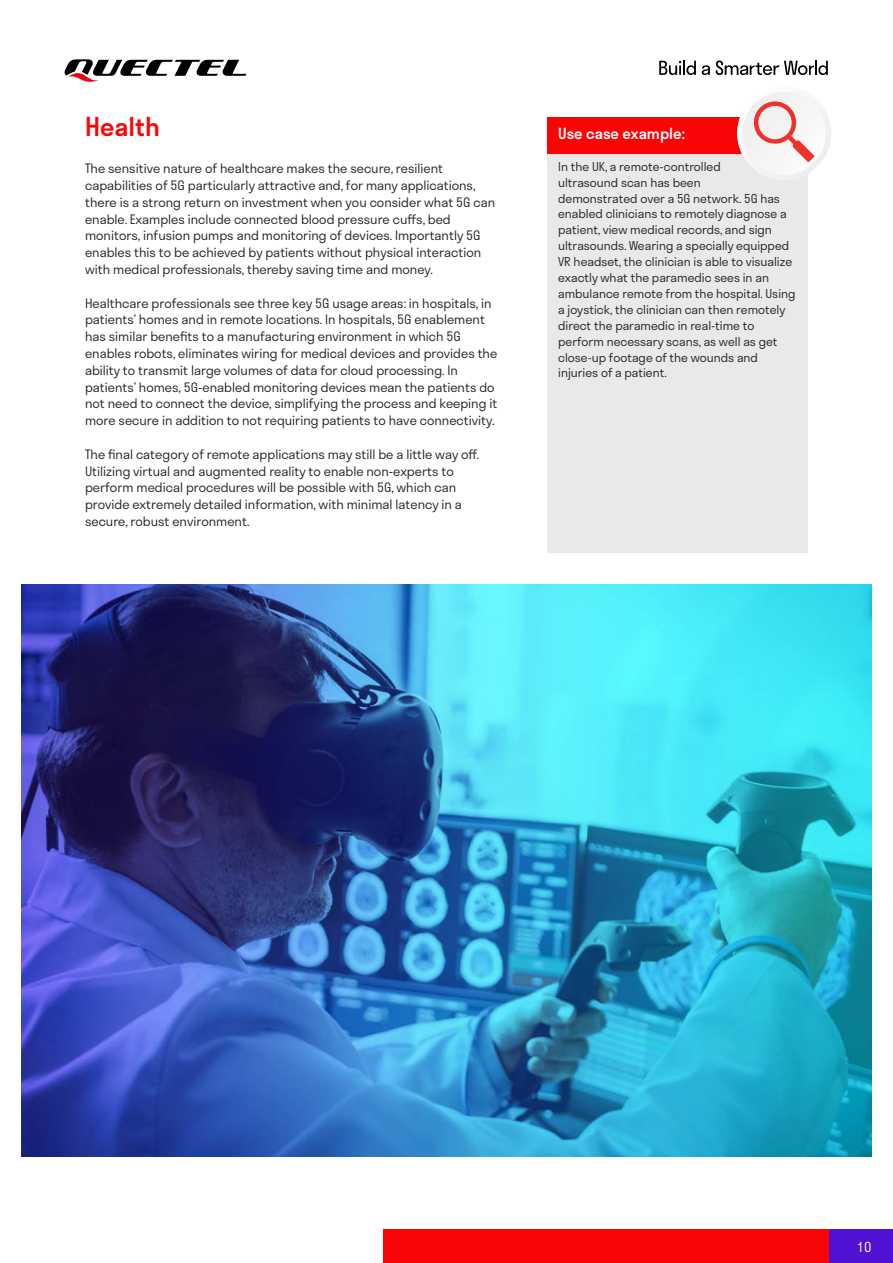
<style>
.page{position:relative;width:893px;height:1263px;background:#fff}
.page>*{position:absolute;margin:0;border:0;box-sizing:border-box;transform-origin:0 0}
.t1{font:500 25.5px "Stratos";color:#fa0505}
.t2{font:500 15px "Stratos";color:#fff}
.t3{font:300 13.5px "Stratos";color:#fff}
.t4{font:300 12.75px/16.8px "Stratos";color:#272526}
.t5{font:300 12px/15.9px "Stratos";color:#272526}
</style>
<div class="page">
<img style="left:21px;top:584px;width:851px;height:573px">
<div style="left:547px;top:117px;width:261px;height:436px;background:#e9e9e9"></div>
<div style="left:547px;top:117px;width:261px;height:37px;background:#fa0505"></div>
<div style="left:737px;top:86px;width:94px;height:94px;background:#f5f6f6;border-radius:50%"></div>
<svg style="left:754px;top:101px;width:60px;height:61px"></svg>
<svg style="left:64px;top:59px;width:182px;height:23px"></svg>
<svg style="left:659px;top:61px;width:37px;height:14px"></svg>
<svg style="left:702px;top:65px;width:8px;height:10px"></svg>
<svg style="left:716px;top:61px;width:112px;height:14px"></svg>
<div style="left:383px;top:1229px;width:510px;height:34px;background:#fa0505"></div>
<div style="left:829px;top:1229px;width:64px;height:34px;background:#4f11d4"></div>
<h1 class="t1" style="left:85px;top:112px;width:76px">Health</h1>
<p class="t4" style="left:85px;top:160px;width:412px">The sensitive nature of healthcare makes the secure, resilient capabilities of 5G particularly attractive and, for many applications, there is a strong return on investment when you consider what 5G can enable. Examples include connected blood pressure cuffs, bed monitors, infusion pumps and monitoring of devices. Importantly 5G enables this to be achieved by patients without physical interaction with medical professionals, thereby saving time and money.</p>
<p class="t4" style="left:85px;top:295px;width:414px">Healthcare professionals see three key 5G usage areas: in hospitals, in patients’ homes and in remote locations. In hospitals, 5G enablement has similar benefits to a manufacturing environment in which 5G enables robots, eliminates wiring for medical devices and provides the ability to transmit large volumes of data for cloud processing. In patients’ homes, 5G-enabled monitoring devices mean the patients do not need to connect the device, simplifying the process and keeping it more secure in addition to not requiring patients to have connectivity.</p>
<p class="t4" style="left:85px;top:446px;width:395px">The final category of remote applications may still be a little way off.<br>Utilizing virtual and augmented reality to enable non-experts to perform medical procedures will be possible with 5G, which can provide extremely detailed information, with minimal latency in a secure, robust environment.</p>
<p class="t2" style="left:558px;top:125px;width:128px">Use case example:</p>
<p class="t5" style="left:558px;top:159px;width:239px">In the UK, a remote-controlled<br>ultrasound scan has been<br>demonstrated over a 5G network. 5G has enabled clinicians to remotely diagnose a patient, view medical records, and sign ultrasounds. Wearing a specially equipped VR headset, the clinician is able to visualize exactly what the paramedic sees in an ambulance remote from the hospital. Using a joystick, the clinician can then remotely direct the paramedic in real-time to perform necessary scans, as well as get close-up footage of the wounds and injuries of a patient.</p>
<p class="t3" style="left:857px;top:1239px;width:16px">10</p>
</div>
